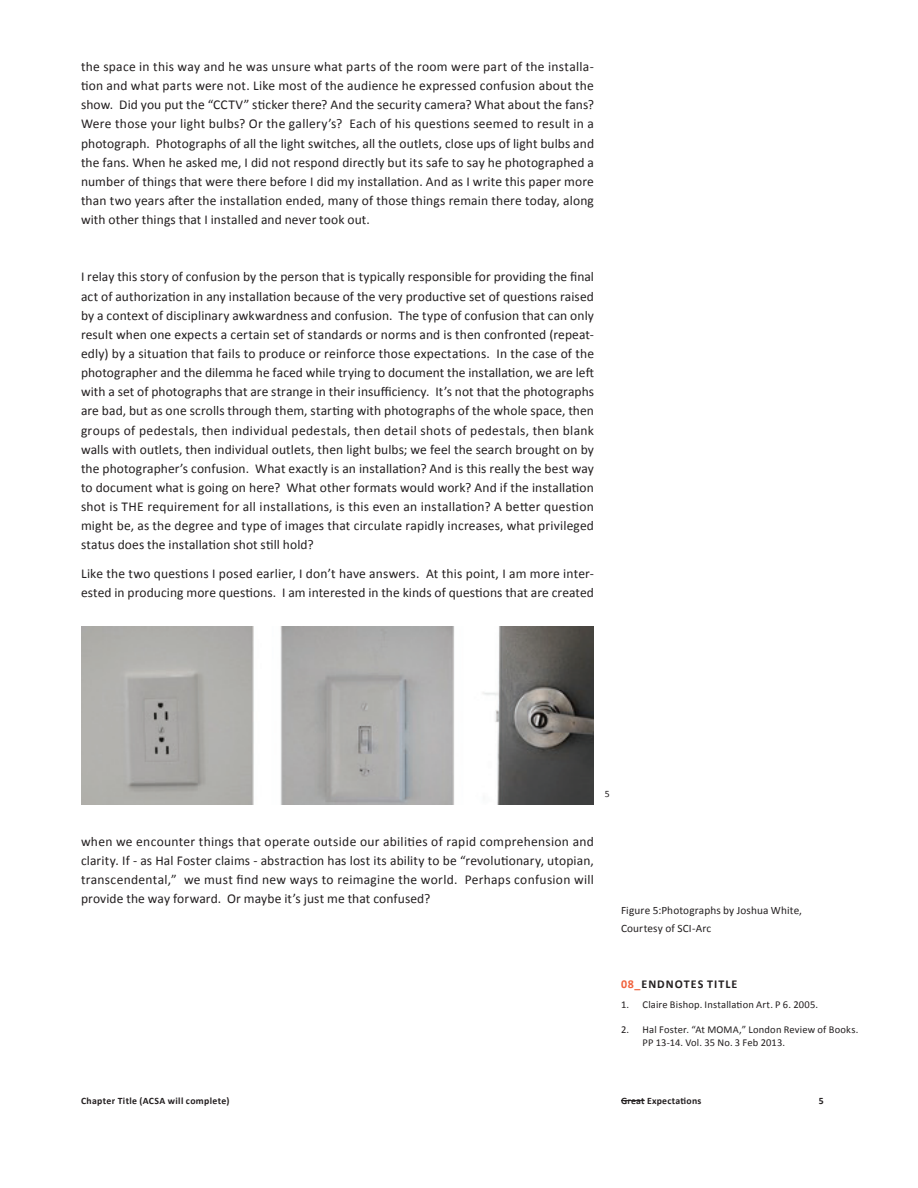
<style>
.page{position:relative;width:918px;height:1188px;background:#fff}
.page>*{position:absolute;margin:0;border:0;box-sizing:border-box;transform-origin:0 0}
.t1{font:13.5px/19.2px "Calibri";letter-spacing:.01em;color:#231f20;text-align:justify}
.t2{font:700 12px "Calibri";letter-spacing:.085em;color:#231f20}
.t3{font:11.25px/18px "Calibri";letter-spacing:.01em;color:#231f20}
.t4{font:10.5px/13.5px "Calibri";letter-spacing:.015em;color:#231f20}
.t5{font:700 9.75px "Calibri";letter-spacing:.035em;color:#231f20}
.t6{font:9.75px "Calibri";color:#231f20}
.s1{color:#f1623c}
</style>
<div class="page">
<svg style="left:621px;top:1100px;width:24px;height:1px"></svg>
<img style="left:81px;top:627px;width:513px;height:177px">
<p class="t1" style="left:81px;top:57px;width:515px">the space in this way and he was unsure what parts of the room were part of the installa&shy;tion and what parts were not. Like most of the audience he expressed confusion about the show. Did you put the “CCTV” sticker there? And the security camera? What about the fans?<br>Were those your light bulbs? Or the gallery’s? Each of his questions seemed to result in a photograph. Photographs of all the light switches, all the outlets, close ups of light bulbs and the fans. When he asked me, I did not respond directly but its safe to say he photographed a number of things that were there before I did my installation. And as I write this paper more than two years after the installation ended, many of those things remain there today, along with other things that I installed and never took out.</p>
<p class="t1" style="left:81px;top:267px;width:515px">I relay this story of confusion by the person that is typically responsible for providing the final act of authorization in any installation because of the very productive set of questions raised by a context of disciplinary awkwardness and confusion. The type of confusion that can only result when one expects a certain set of standards or norms and is then confronted (repeat&shy;edly) by a situation that fails to produce or reinforce those expectations. In the case of the photographer and the dilemma he faced while trying to document the installation, we are left with a set of photographs that are strange in their insufficiency. It’s not that the photographs are bad, but as one scrolls through them, starting with photographs of the whole space, then groups of pedestals, then individual pedestals, then detail shots of pedestals, then blank walls with outlets, then individual outlets, then light bulbs; we feel the search brought on by the photographer’s confusion. What exactly is an installation? And is this really the best way to document what is going on here? What other formats would work? And if the installation shot is THE requirement for all installations, is this even an installation? A better question might be, as the degree and type of images that circulate rapidly increases, what privileged status does the installation shot still hold?</p>
<p class="t1" style="left:81px;top:564px;width:515px">Like the two questions I posed earlier, I don’t have answers. At this point, I am more inter&shy;ested in producing more questions. I am interested in the kinds of questions that are created</p>
<p class="t6" style="left:605px;top:788px;width:6px">5</p>
<p class="t1" style="left:81px;top:832px;width:514px">when we encounter things that operate outside our abilities of rapid comprehension and clarity. If - as Hal Foster claims - abstraction has lost its ability to be “revolutionary, utopian, transcendental,” we must find new ways to reimagine the world. Perhaps confusion will provide the way forward. Or maybe it’s just me that confused?</p>
<p class="t3" style="left:621px;top:901px;width:183px">Figure 5:Photographs by Joshua White,<br>Courtesy of SCI-Arc</p>
<p class="t2" style="left:621px;top:977px;width:118px"><span class="s1">08_</span>ENDNOTES TITLE</p>
<p class="t4" style="left:621px;top:998px;width:199px">1. Claire Bishop. Installation Art. P 6. 2005.</p>
<p class="t4" style="left:643px;top:1023px;width:217px;text-indent:-22px">2. Hal Foster. “At MOMA,” London Review of Books.<br>PP 13-14. Vol. 35 No. 3 Feb 2013.</p>
<p class="t5" style="left:81px;top:1094px;width:150px">Chapter Title (ACSA will complete)</p>
<p class="t5" style="left:819px;top:1094px;width:6px">5</p>
<p class="t5" style="left:621px;top:1094px;width:82px">Great Expectations</p>
</div>
